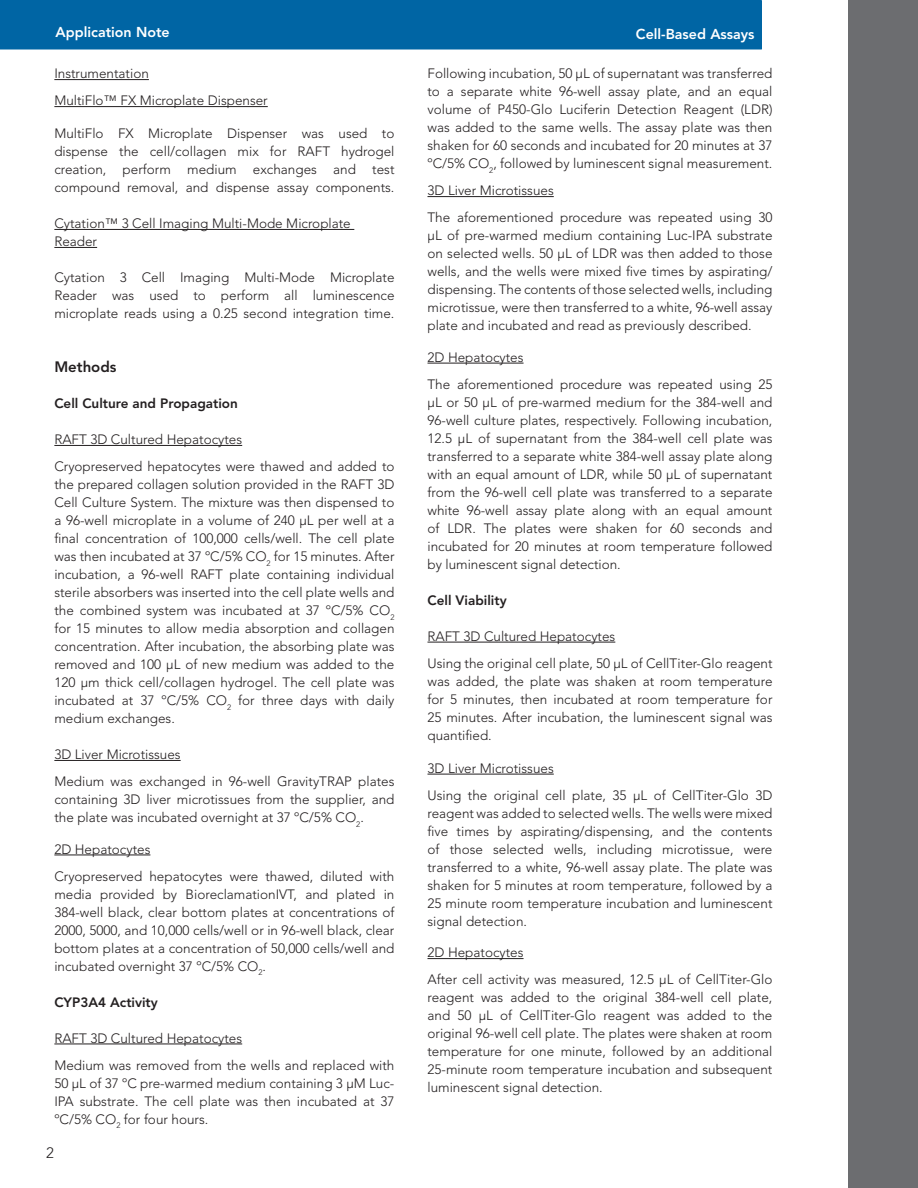
<style>
.page{position:relative;width:918px;height:1188px;background:#fff}
.page>*{position:absolute;margin:0;border:0;box-sizing:border-box;transform-origin:0 0}
.t1{font:800 15px "Avenir LT Std";color:#231f20}
.t2{font:300 15px "Avenir LT Std";color:#231f20}
.t3{font:800 14.25px "Avenir LT Std";color:#fff}
.t4{font:300 13.5px/18px "Avenir LT Std";color:#231f20}
.t5{font:800 13.5px "Avenir LT Std";color:#231f20}
</style>
<div class="page">
<hr style="left:428px;top:196px;width:126px;height:1px;background:#231f20">
<hr style="left:428px;top:363px;width:96px;height:1px;background:#231f20">
<hr style="left:428px;top:642px;width:187px;height:1px;background:#231f20">
<hr style="left:428px;top:774px;width:126px;height:1px;background:#231f20">
<hr style="left:428px;top:958px;width:96px;height:1px;background:#231f20">
<div style="left:848px;top:0;width:70px;height:1188px;background:#6c6d70"></div>
<div style="left:0;top:0;width:762px;height:50px;background:#0065a4"></div>
<hr style="left:54px;top:79px;width:95px;height:1px;background:#231f20">
<hr style="left:54px;top:106px;width:214px;height:1px;background:#231f20">
<hr style="left:54px;top:229px;width:300px;height:1px;background:#231f20">
<hr style="left:54px;top:247px;width:43px;height:1px;background:#231f20">
<hr style="left:54px;top:445px;width:188px;height:1px;background:#231f20">
<hr style="left:54px;top:760px;width:127px;height:1px;background:#231f20">
<hr style="left:54px;top:855px;width:96px;height:1px;background:#231f20">
<hr style="left:54px;top:1044px;width:188px;height:1px;background:#231f20">
<p class="t3" style="left:56px;top:24px;width:116px">Application Note</p>
<p class="t4" style="left:54px;top:60px;width:215px;line-height:27px">Instrumentation<br>MultiFlo™ FX Microplate Dispenser</p>
<p class="t4" style="left:54px;top:124px;width:342px;text-align:justify">MultiFlo FX Microplate Dispenser was used to dispense the cell/collagen mix for RAFT hydrogel creation, perform medium exchanges and test compound removal, and dispense assay components.</p>
<p class="t4" style="left:54px;top:214px;width:298px">Cytation™ 3 Cell Imaging Multi-Mode Microplate<br>Reader</p>
<p class="t4" style="left:54px;top:268px;width:342px;text-align:justify">Cytation 3 Cell Imaging Multi-Mode Microplate Reader was used to perform all luminescence microplate reads using a 0.25 second integration time.</p>
<p class="t1" style="left:54px;top:358px;width:64px">Methods</p>
<p class="t5" style="left:54px;top:395px;width:185px">Cell Culture and Propagation</p>
<p class="t4" style="left:54px;top:426px;width:342px;line-height:27px">RAFT 3D Cultured Hepatocytes<br>Cryopreserved hepatocytes were thawed and added to</p>
<p class="t4" style="left:54px;top:475px;width:342px;text-align:justify">the prepared collagen solution provided in the RAFT 3D Cell Culture System. The mixture was then dispensed to a 96-well microplate in a volume of 240 µL per well at a final concentration of 100,000 cells/well. The cell plate was then incubated at 37 ºC/5% CO<sub>2</sub> for 15 minutes. After incubation, a 96-well RAFT plate containing individual sterile absorbers was inserted into the cell plate wells and the combined system was incubated at 37 ºC/5% CO<sub>2 </sub>for 15 minutes to allow media absorption and collagen concentration. After incubation, the absorbing plate was removed and 100 µL of new medium was added to the 120 µm thick cell/collagen hydrogel. The cell plate was incubated at 37 ºC/5% CO<sub>2</sub> for three days with daily medium exchanges.</p>
<p class="t4" style="left:54px;top:741px;width:342px;line-height:27px">3D Liver Microtissues<br>Medium was exchanged in 96-well GravityTRAP plates</p>
<p class="t4" style="left:54px;top:790px;width:342px">containing 3D liver microtissues from the supplier, and the plate was incubated overnight at 37 ºC/5% CO<sub>2</sub>.</p>
<p class="t4" style="left:54px;top:835px;width:342px;line-height:27px">2D Hepatocytes<br>Cryopreserved hepatocytes were thawed, diluted with</p>
<p class="t4" style="left:54px;top:885px;width:342px;text-align:justify">media provided by BioreclamationIVT, and plated in 384-well black, clear bottom plates at concentrations of 2000, 5000, and 10,000 cells/well or in 96-well black, clear bottom plates at a concentration of 50,000 cells/well and incubated overnight 37 ºC/5% CO<sub>2</sub>.</p>
<p class="t5" style="left:54px;top:994px;width:105px">CYP3A4 Activity</p>
<p class="t4" style="left:54px;top:1025px;width:342px;line-height:27px">RAFT 3D Cultured Hepatocytes<br>Medium was removed from the wells and replaced with</p>
<p class="t4" style="left:54px;top:1074px;width:342px;text-align:justify">50 μL of 37 ºC pre-warmed medium containing 3 µM Luc-IPA substrate. The cell plate was then incubated at 37 ºC/5% CO<sub>2</sub> for four hours.</p>
<p class="t2" style="left:46px;top:1144px;width:9px">2</p>
<p class="t3" style="left:636px;top:25px;width:120px">Cell-Based Assays</p>
<p class="t4" style="left:428px;top:65px;width:347px;text-align:justify">Following incubation, 50 μL of supernatant was transferred to a separate white 96-well assay plate, and an equal volume of P450-Glo Luciferin Detection Reagent (LDR) was added to the same wells. The assay plate was then shaken for 60 seconds and incubated for 20 minutes at 37 ºC/5% CO<sub>2</sub>, followed by luminescent signal measurement.</p>
<p class="t4" style="left:428px;top:177px;width:347px;line-height:27px">3D Liver Microtissues<br>The aforementioned procedure was repeated using 30</p>
<p class="t4" style="left:428px;top:227px;width:347px;text-align:justify">µL of pre-warmed medium containing Luc-IPA substrate on selected wells. 50 µL of LDR was then added to those wells, and the wells were mixed five times by aspirating/ dispensing. The contents of those selected wells, including microtissue, were then transferred to a white, 96-well assay plate and incubated and read as previously described.</p>
<p class="t4" style="left:428px;top:344px;width:347px;line-height:27px">2D Hepatocytes<br>The aforementioned procedure was repeated using 25</p>
<p class="t4" style="left:428px;top:393px;width:347px;text-align:justify">µL or 50 µL of pre-warmed medium for the 384-well and 96-well culture plates, respectively. Following incubation, 12.5 µL of supernatant from the 384-well cell plate was transferred to a separate white 384-well assay plate along with an equal amount of LDR, while 50 µL of supernatant from the 96-well cell plate was transferred to a separate white 96-well assay plate along with an equal amount of LDR. The plates were shaken for 60 seconds and incubated for 20 minutes at room temperature followed by luminescent signal detection.</p>
<p class="t5" style="left:428px;top:592px;width:81px">Cell Viability</p>
<p class="t4" style="left:428px;top:623px;width:347px;line-height:27px">RAFT 3D Cultured Hepatocytes<br>Using the original cell plate, 50 μL of CellTiter-Glo reagent</p>
<p class="t4" style="left:428px;top:672px;width:347px;text-align:justify">was added, the plate was shaken at room temperature for 5 minutes, then incubated at room temperature for 25 minutes. After incubation, the luminescent signal was quantified.</p>
<p class="t4" style="left:428px;top:755px;width:346px;line-height:27px">3D Liver Microtissues<br>Using the original cell plate, 35 µL of CellTiter-Glo 3D</p>
<p class="t4" style="left:428px;top:804px;width:347px;text-align:justify">reagent was added to selected wells. The wells were mixed five times by aspirating/dispensing, and the contents of those selected wells, including microtissue, were transferred to a white, 96-well assay plate. The plate was shaken for 5 minutes at room temperature, followed by a 25 minute room temperature incubation and luminescent signal detection.</p>
<p class="t4" style="left:428px;top:939px;width:347px;line-height:27px">2D Hepatocytes<br>After cell activity was measured, 12.5 μL of CellTiter-Glo</p>
<p class="t4" style="left:428px;top:989px;width:346px;text-align:justify">reagent was added to the original 384-well cell plate, and 50 μL of CellTiter-Glo reagent was added to the original 96-well cell plate. The plates were shaken at room temperature for one minute, followed by an additional 25-minute room temperature incubation and subsequent luminescent signal detection.</p>
</div>
